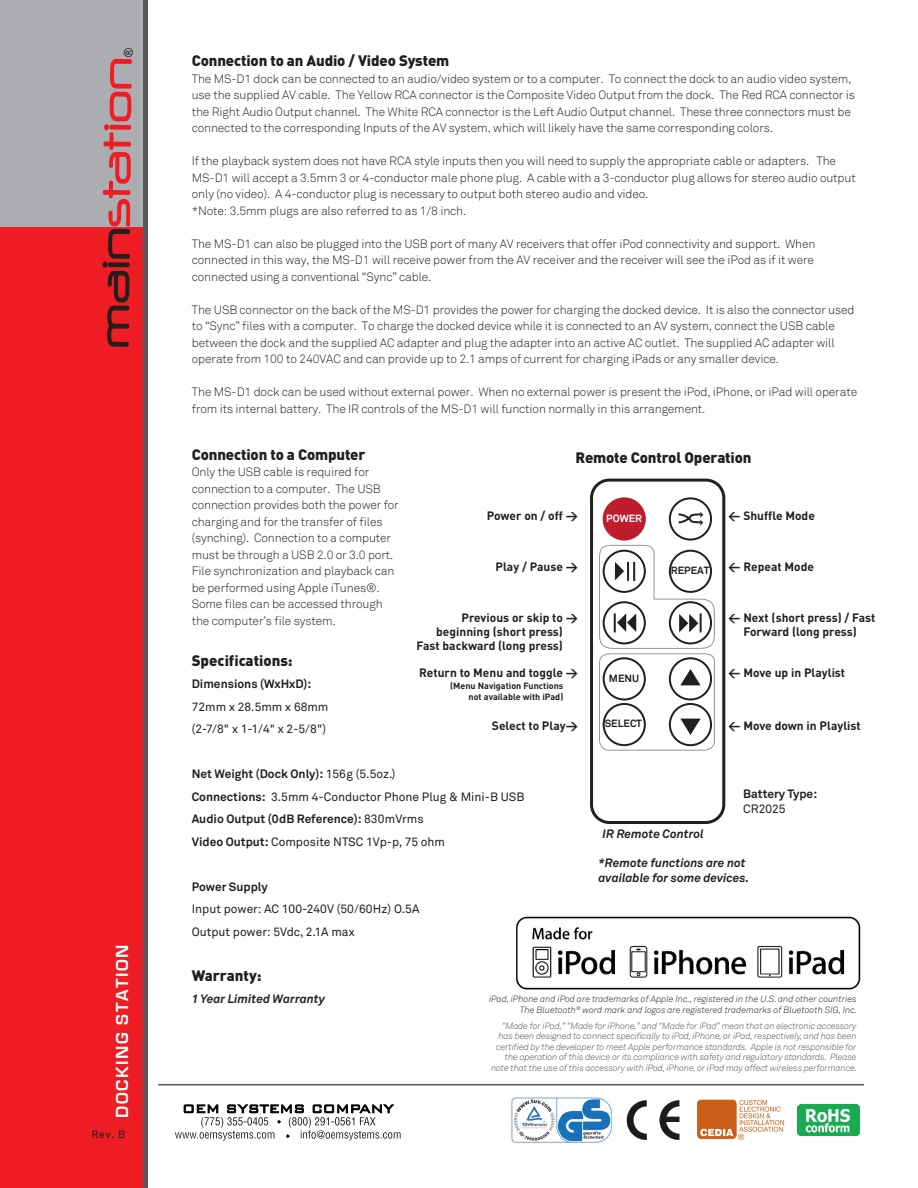
<style>
.page{position:relative;width:918px;height:1188px;background:#fff}
.page>*{position:absolute;margin:0;border:0;box-sizing:border-box;transform-origin:0 0}
.t1{font:700 18px "Eurostile";letter-spacing:.09em;color:#fff}
.t2{font:900 15px "DIN";letter-spacing:-.01em;color:#231f20}
.t3{font:300 12px/16.5px "Akkurat";letter-spacing:-.01em;color:#231f20}
.t4{font:12px/22.5px "Akkurat";color:#231f20}
.t5{font:700 12px/14.4px "DIN";color:#231f20}
.t6{font:italic 700 12px/14.4px "Akkurat";color:#231f20}
.t7{font:700 12px "Akkurat";color:#231f20}
.t8{font:12px "Arial";color:#231f20}
.t9{font:10.5px "Akkurat";color:#231f20}
.t10{font:700 10.35px "Akkurat";color:#231f20}
.t11{font:700 10.35px "Akkurat";color:#fff}
.t12{font:italic 300 9px/10.5px "Akkurat";letter-spacing:-.01em;color:#535355;text-align:right}
.t13{font:italic 300 9px/10.8px "Akkurat";color:#231f20;text-align:right}
.t14{font:700 9px/10.8px "DIN";color:#231f20;text-align:right}
.s1{color:#fff}
.s2{font-weight:700}
</style>
<div class="page">
<div style="left:142px;top:0;width:5px;height:1188px;background:#57585a"></div>
<div style="left:0;top:0;width:143px;height:232px;background:#acadb1"></div>
<div style="left:0;top:227px;width:143px;height:961px;background:#ee1d23"></div>
<svg style="left:103px;top:59px;width:29px;height:288px"></svg>
<img style="left:797px;top:1104px;width:62px;height:32px">
<svg style="left:175px;top:1105px;width:226px;height:36px"></svg>
<hr style="left:158px;top:1084px;width:706px;height:1px;background:#57585a">
<svg style="left:697px;top:1099px;width:87px;height:41px"></svg>
<div style="left:604px;top:498px;width:41px;height:42px;background:#be1d2c;border-radius:50%"></div>
<div style="left:603px;top:497px;width:43px;height:44px;border:2px solid #be1d2c;border-radius:50%"></div>
<div style="left:669px;top:497px;width:43px;height:44px;border:2px solid #231f20;border-radius:50%"></div>
<div style="left:590px;top:479px;width:135px;height:345px;border:3px solid #231f20;border-radius:18px"></div>
<svg style="left:599px;top:512px;width:116px;height:239px"></svg>
<img style="left:516px;top:916px;width:345px;height:74px">
<img style="left:626px;top:1100px;width:54px;height:40px">
<img style="left:512px;top:1098px;width:100px;height:45px">
<p class="t8" style="left:121px;top:57px;width:10px;rotate:-90deg">®</p>
<h1 class="t1" style="left:112px;top:1118px;width:175px;rotate:-90deg">DOCKING STATION</h1>
<p class="t9" style="left:92px;top:1129px;width:35px">Rev. B</p>
<p class="t2" style="left:192px;top:51px;width:259px">Connection to an Audio / Video System</p>
<p class="t3" style="left:192px;top:71px;width:665px">The MS-D1 dock can be connected to an audio/video system or to a computer. To connect the dock to an audio video system, use the supplied AV cable. The Yellow RCA connector is the Composite Video Output from the dock. The Red RCA connector is the Right Audio Output channel. The White RCA connector is the Left Audio Output channel. These three connectors must be connected to the corresponding Inputs of the AV system, which will likely have the same corresponding colors.</p>
<p class="t3" style="left:192px;top:153px;width:666px">If the playback system does not have RCA style inputs then you will need to supply the appropriate cable or adapters. The MS-D1 will accept a 3.5mm 3 or 4-conductor male phone plug. A cable with a 3-conductor plug allows for stereo audio output only (no video). A 4-conductor plug is necessary to output both stereo audio and video.<br>*Note: 3.5mm plugs are also referred to as 1/8 inch.</p>
<p class="t3" style="left:192px;top:236px;width:625px">The MS-D1 can also be plugged into the USB port of many AV receivers that offer iPod connectivity and support. When connected in this way, the MS-D1 will receive power from the AV receiver and the receiver will see the iPod as if it were connected using a conventional “Sync” cable.</p>
<p class="t3" style="left:192px;top:302px;width:664px">The USB connector on the back of the MS-D1 provides the power for charging the docked device. It is also the connector used to “Sync” files with a computer. To charge the docked device while it is connected to an AV system, connect the USB cable between the dock and the supplied AC adapter and plug the adapter into an active AC outlet. The supplied AC adapter will operate from 100 to 240VAC and can provide up to 2.1 amps of current for charging iPads or any smaller device.</p>
<p class="t3" style="left:192px;top:384px;width:667px">The MS-D1 dock can be used without external power. When no external power is present the iPod, iPhone, or iPad will operate from its internal battery. The IR controls of the MS-D1 will function normally in this arrangement.</p>
<p class="t2" style="left:192px;top:444px;width:175px">Connection to a Computer</p>
<p class="t3" style="left:192px;top:464px;width:209px">Only the USB cable is required for connection to a computer. The USB connection provides both the power for charging and for the transfer of files (synching). Connection to a computer must be through a USB 2.0 or 3.0 port.<br>File synchronization and playback can be performed using Apple iTunes®.<br>Some files can be accessed through the computer’s file system.</p>
<p class="t2" style="left:575px;top:447px;width:178px">Remote Control Operation</p>
<p class="t5" style="left:487px;top:508px;width:93px">Power on / off &gt;</p>
<p class="t5" style="left:496px;top:558px;width:84px">Play / Pause &gt;</p>
<p class="t5" style="left:728px;top:507px;width:88px">&lt; Shuffle Mode</p>
<p class="t11" style="left:606px;top:512px;width:37px">POWER</p>
<p class="t5" style="left:728px;top:558px;width:87px">&lt; Repeat Mode</p>
<p class="t5" style="left:728px;top:609px;width:148px">&lt; Next (short press) / Fast <span class="s1">&lt;</span> Forward (long press)</p>
<p class="t5" style="left:728px;top:665px;width:118px">&lt; Move up in Playlist</p>
<p class="t10" style="left:671px;top:564px;width:40px">REPEAT</p>
<p class="t5" style="left:417px;top:609px;width:163px;text-align:right">Previous or skip to &gt; beginning (short press) <span class="s1">&gt;<br></span>Fast backward (long press) <span class="s1">&gt;</span></p>
<p class="t5" style="left:419px;top:665px;width:160px">Return to Menu and toggle &gt;</p>
<p class="t2" style="left:192px;top:650px;width:102px">Specifications:</p>
<p class="t7" style="left:192px;top:676px;width:121px">Dimensions (WxHxD):</p>
<p class="t4" style="left:192px;top:695px;width:138px">72mm x 28.5mm x 68mm (2-7/8" x 1-1/4" x 2-5/8")</p>
<p class="t4" style="left:192px;top:763px;width:334px"><span class="s2">Net Weight (Dock Only):</span> 156g (5.5oz.)<br><span class="s2">Connections:</span> 3.5mm 4-Conductor Phone Plug &amp; Mini-B USB <span class="s2">Audio Output (0dB Reference):</span> 830mVrms<br><span class="s2">Video Output:</span> Composite NTSC 1Vp-p, 75 ohm</p>
<p class="t7" style="left:192px;top:879px;width:78px">Power Supply</p>
<p class="t4" style="left:192px;top:898px;width:229px">Input power: AC 100-240V (50/60Hz) O.5A<br>Output power: 5Vdc, 2.1A max</p>
<p class="t2" style="left:192px;top:965px;width:71px">Warranty:</p>
<p class="t6" style="left:192px;top:992px;width:135px">1 Year Limited Warranty</p>
<p class="t10" style="left:609px;top:672px;width:32px">MENU</p>
<p class="t10" style="left:605px;top:717px;width:39px">SELECT</p>
<p class="t14" style="left:450px;top:680px;width:115px">(Menu Navigation Functions not available with iPad)</p>
<p class="t5" style="left:492px;top:717px;width:88px">Select to Play&gt;</p>
<p class="t5" style="left:728px;top:717px;width:134px">&lt; Move down in Playlist</p>
<p class="t7" style="left:743px;top:787px;width:75px">Battery Type:</p>
<p class="t4" style="left:743px;top:798px;width:44px">CR2025</p>
<p class="t6" style="left:603px;top:826px;width:103px">IR Remote Control</p>
<p class="t6" style="left:599px;top:856px;width:152px">*Remote functions are not available for some devices.</p>
<p class="t13" style="left:489px;top:993px;width:369px">iPad, iPhone and iPod are trademarks of Apple Inc., registered in the U.S. and other countries<br>The Bluetooth<sup>®</sup> word mark and logos are registered trademarks of Bluetooth SIG, Inc.</p>
<p class="t12" style="left:491px;top:1020px;width:367px">“Made for iPod,” “Made for iPhone,” and “Made for iPad” mean that an electronic accessory has been designed to connect specifically to iPod, iPhone, or iPad, respectively, and has been certified by the developer to meet Apple performance standards. Apple is not responsible for the operation of this device or its compliance with safety and regulatory standards. Please note that the use of this accessory with iPod, iPhone, or iPad may affect wireless performance.</p>
</div>
